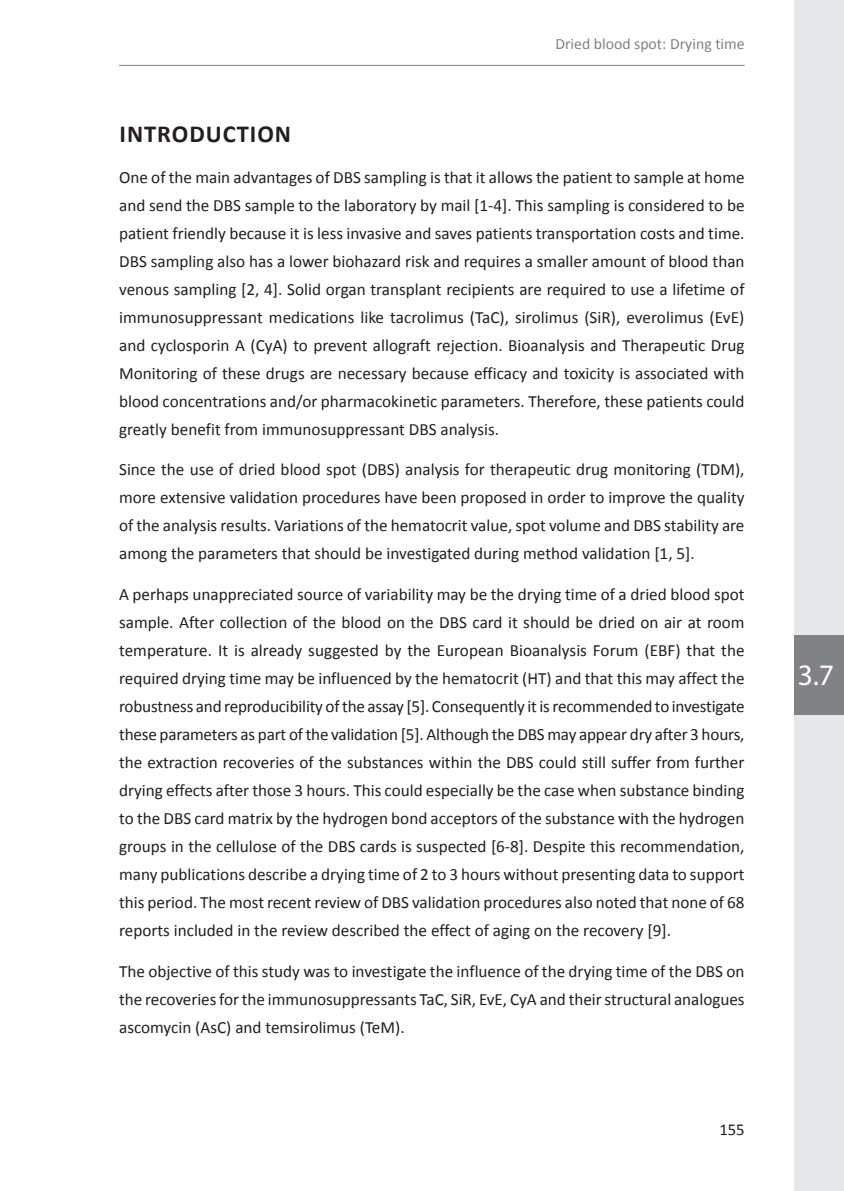
<style>
.page{position:relative;width:844px;height:1191px;background:#fff}
.page>*{position:absolute;margin:0;border:0;box-sizing:border-box;transform-origin:0 0}
.t1{font:29.75px "Myriad Pro";color:#fff}
.t2{font:700 24.5px "Calibri";letter-spacing:.04em;color:#231f20}
.t3{font:17.15px/28px "Calibri";color:#231f20;text-align:justify}
.t4{font:16.62px "Calibri";color:#231f20}
.t5{font:15.75px "Calibri";color:#808285}
</style>
<div class="page">
<hr style="left:119px;top:65px;width:625px;height:1px;background:#808285">
<div style="left:794px;top:0;width:49px;height:1191px;background:#e6e7e9"></div>
<div style="left:794px;top:635px;width:49px;height:79px;background:#808285"></div>
<p class="t5" style="left:555px;top:34px;width:191px">Dried blood spot: Drying time</p>
<h2 class="t2" style="left:120px;top:119px;width:173px">INTRODUCTION</h2>
<p class="t3" style="left:119px;top:163px;width:626px">One of the main advantages of DBS sampling is that it allows the patient to sample at home and send the DBS sample to the laboratory by mail [1-4]. This sampling is considered to be patient friendly because it is less invasive and saves patients transportation costs and time.<br>DBS sampling also has a lower biohazard risk and requires a smaller amount of blood than venous sampling [2, 4]. Solid organ transplant recipients are required to use a lifetime of immunosuppressant medications like tacrolimus (TaC), sirolimus (SiR), everolimus (EvE) and cyclosporin A (CyA) to prevent allograft rejection. Bioanalysis and Therapeutic Drug Monitoring of these drugs are necessary because efficacy and toxicity is associated with blood concentrations and/or pharmacokinetic parameters. Therefore, these patients could greatly benefit from immunosuppressant DBS analysis.</p>
<p class="t3" style="left:119px;top:456px;width:627px">Since the use of dried blood spot (DBS) analysis for therapeutic drug monitoring (TDM), more extensive validation procedures have been proposed in order to improve the quality of the analysis results. Variations of the hematocrit value, spot volume and DBS stability are among the parameters that should be investigated during method validation [1, 5].</p>
<p class="t3" style="left:119px;top:580px;width:627px">A perhaps unappreciated source of variability may be the drying time of a dried blood spot sample. After collection of the blood on the DBS card it should be dried on air at room temperature. It is already suggested by the European Bioanalysis Forum (EBF) that the required drying time may be influenced by the hematocrit (HT) and that this may affect the robustness and reproducibility of the assay [5]. Consequently it is recommended to investigate these parameters as part of the validation [5]. Although the DBS may appear dry after 3 hours, the extraction recoveries of the substances within the DBS could still suffer from further drying effects after those 3 hours. This could especially be the case when substance binding to the DBS card matrix by the hydrogen bond acceptors of the substance with the hydrogen groups in the cellulose of the DBS cards is suspected [6-8]. Despite this recommendation, many publications describe a drying time of 2 to 3 hours without presenting data to support this period. The most recent review of DBS validation procedures also noted that none of 68 reports included in the review described the effect of aging on the recovery [9].</p>
<p class="t3" style="left:119px;top:957px;width:626px">The objective of this study was to investigate the influence of the drying time of the DBS on the recoveries for the immunosuppressants TaC, SiR, EvE, CyA and their structural analogues ascomycin (AsC) and temsirolimus (TeM).</p>
<p class="t4" style="left:719px;top:1119px;width:27px">155</p>
<h1 class="t1" style="left:797px;top:656px;width:38px">3.7</h1>
</div>
